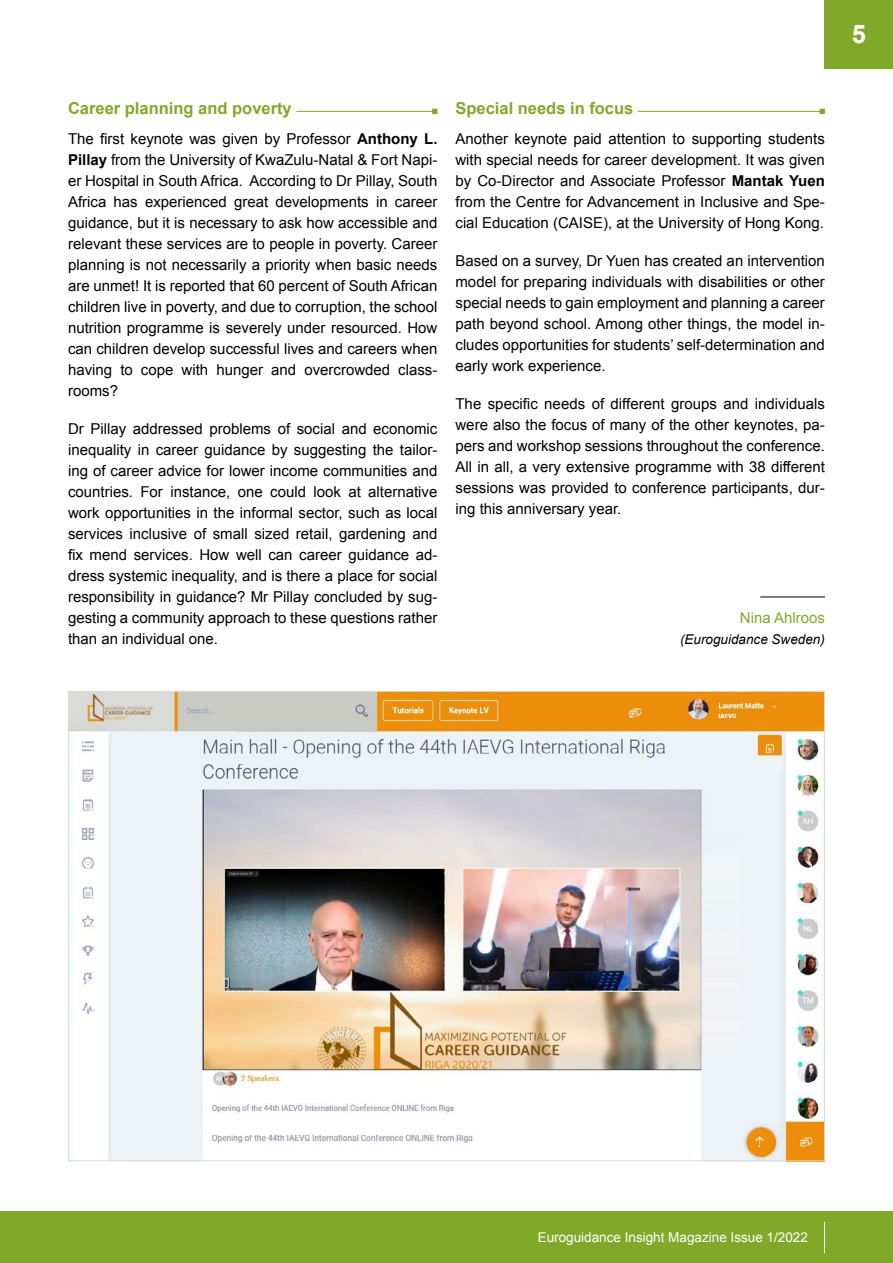
<style>
.page{position:relative;width:893px;height:1263px;background:#fff}
.page>*{position:absolute;margin:0;border:0;box-sizing:border-box;transform-origin:0 0}
.t1{font:700 25.5px "Arial";color:#fff}
.t2{font:700 16.5px "Arial";color:#82a82a}
.t3{font:15px/21px "Arial";color:#000;text-align:justify}
.t4{font:15px "Arial";color:#82a82a}
.t5{font:13.5px "Arial";color:#fff}
.t6{font:italic 13.5px "Arial";color:#000}
.s1{font-weight:700}
</style>
<div class="page">
<div style="left:0;top:1212px;width:893px;height:51px;background:#82a82a"></div>
<div style="left:825px;top:0;width:68px;height:68px;background:#82a82a"></div>
<hr style="left:824px;top:1222px;width:1px;height:31px;background:#fff">
<hr style="left:296px;top:111px;width:137px;height:1px;background:#82a82a">
<svg style="left:432px;top:109px;width:5px;height:5px"></svg>
<hr style="left:638px;top:111px;width:184px;height:1px;background:#82a82a">
<svg style="left:819px;top:109px;width:6px;height:5px"></svg>
<hr style="left:760px;top:596px;width:65px;height:1px;background:#000">
<img style="left:70px;top:693px;width:753px;height:466px">
<p class="t2" style="left:68px;top:97px;width:225px">Career planning and poverty</p>
<p class="t3" style="left:68px;top:128px;width:371px">The first keynote was given by Professor <span class="s1">Anthony L.<br>Pillay</span> from the University of KwaZulu-Natal &amp; Fort Napi&shy;er Hospital in South Africa. According to Dr Pillay, South Africa has experienced great developments in career guidance, but it is necessary to ask how accessible and relevant these services are to people in poverty. Career planning is not necessarily a priority when basic needs are unmet! It is reported that 60 percent of South African children live in poverty, and due to corruption, the school nutrition programme is severely under resourced. How can children develop successful lives and careers when having to cope with hunger and overcrowded class&shy;rooms?</p>
<p class="t3" style="left:68px;top:418px;width:371px">Dr Pillay addressed problems of social and economic inequality in career guidance by suggesting the tailor&shy;ing of career advice for lower income communities and countries. For instance, one could look at alternative work opportunities in the informal sector, such as local services inclusive of small sized retail, gardening and fix mend services. How well can career guidance ad&shy;dress systemic inequality, and is there a place for social responsibility in guidance? Mr Pillay concluded by sug&shy;gesting a community approach to these questions rather than an individual one.</p>
<p class="t2" style="left:455px;top:97px;width:179px">Special needs in focus</p>
<p class="t3" style="left:455px;top:128px;width:371px">Another keynote paid attention to supporting students with special needs for career development. It was given by Co-Director and Associate Professor <span class="s1">Mantak Yuen </span>from the Centre for Advancement in Inclusive and Spe&shy;cial Education (CAISE), at the University of Hong Kong.</p>
<p class="t3" style="left:455px;top:250px;width:371px">Based on a survey, Dr Yuen has created an intervention model for preparing individuals with disabilities or other special needs to gain employment and planning a career path beyond school. Among other things, the model in&shy;cludes opportunities for students’ self-determination and early work experience.</p>
<p class="t3" style="left:455px;top:393px;width:371px">The specific needs of different groups and individuals were also the focus of many of the other keynotes, pa&shy;pers and workshop sessions throughout the conference.<br>All in all, a very extensive programme with 38 different sessions was provided to conference participants, dur&shy;ing this anniversary year.</p>
<p class="t4" style="left:740px;top:607px;width:87px">Nina Ahlroos</p>
<p class="t6" style="left:680px;top:630px;width:146px">(Euroguidance Sweden)</p>
<h1 class="t1" style="left:852px;top:18px;width:16px">5</h1>
<p class="t5" style="left:538px;top:1229px;width:272px">Euroguidance Insight Magazine Issue 1/2022</p>
</div>
